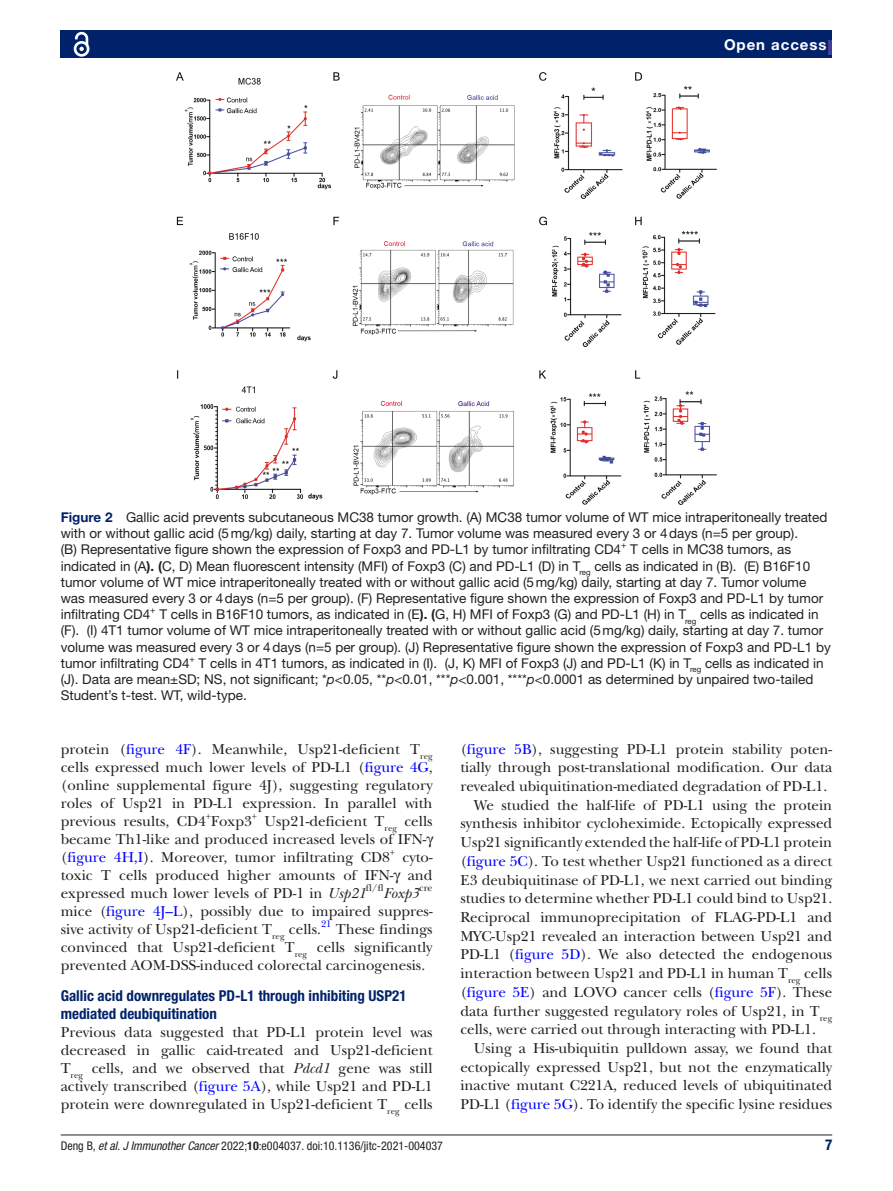
<style>
.page{position:relative;width:893px;height:1191px;background:#fff}
.page>*{position:absolute;margin:0;border:0;box-sizing:border-box;transform-origin:0 0}
.t1{font:15px/18px "New Baskerville";color:#231f20;text-align:justify}
.t2{font:700 condensed 15px/18px "Helvetica Neue LT Std";color:#00226b}
.t3{font:700 15px "Helvetica Neue LT Std";letter-spacing:.065em;color:#fff}
.t4{font:italic 15px "New Baskerville";color:#231f20}
.t5{font:13.5px/16.2px "Helvetica Neue LT Std";color:#231f20}
.t6{font:condensed 12px "Helvetica Neue LT Std";color:#231f20}
.t7{font:9.9px "New Baskerville";color:#231f20}
.t8{font:9.9px "New Baskerville";color:#00f}
.s1{font-weight:700;color:#00226b}
.s2{font-weight:700}
.s3{font-style:italic}
.s4{color:#00f}
</style>
<div class="page">
<hr style="left:61px;top:1134px;width:771px;height:1px;background:#231f20">
<div style="left:61px;top:31px;width:771px;height:27px;background:#00226b"></div>
<hr style="left:828px;top:40px;width:4px;height:15px;background:#414099">
<svg style="left:73px;top:31px;width:17px;height:26px"></svg>
<img style="left:176px;top:73px;width:540px;height:431px">
<p class="t3" style="left:724px;top:35px;width:104px">Open access</p>
<p class="t5" style="left:61px;top:509px;width:771px"><span class="s1">Figure 2</span> Gallic acid prevents subcutaneous MC38 tumor growth. (A) MC38 tumor volume of WT mice intraperitoneally treated with or without gallic acid (5mg/kg) daily, starting at day 7. Tumor volume was measured every 3 or 4days (n=5 per group).<br>(B) Representative figure shown the expression of Foxp3 and PD-L1 by tumor infiltrating CD4<sup>+</sup> T cells in MC38 tumors, as indicated in (A<span class="s2">). (</span>C, D) Mean fluorescent intensity (MFI) of Foxp3 (C) and PD-L1 (D) in T<sub>reg</sub> cells as indicated in (B). (E) B16F10 tumor volume of WT mice intraperitoneally treated with or without gallic acid (5mg/kg) daily, starting at day 7. Tumor volume was measured every 3 or 4days (n=5 per group). (F) Representative figure shown the expression of Foxp3 and PD-L1 by tumor infiltrating CD4<sup>+</sup> T cells in B16F10 tumors, as indicated in (E<span class="s2">). (</span>G, H) MFI of Foxp3 (G) and PD-L1 (H) in T<sub>reg</sub> cells as indicated in (F). (I) 4T1 tumor volume of WT mice intraperitoneally treated with or without gallic acid (5mg/kg) daily, starting at day 7. tumor volume was measured every 3 or 4days (n=5 per group). (J) Representative figure shown the expression of Foxp3 and PD-L1 by tumor infiltrating CD4<sup>+</sup> T cells in 4T1 tumors, as indicated in (I). (J, K) MFI of Foxp3 (J) and PD-L1 (K) in T<sub>reg</sub> cells as indicated in (J). Data are mean±SD; NS, not significant; *<span class="s3">p</span>&lt;0.05, **<span class="s3">p</span>&lt;0.01, ***<span class="s3">p</span>&lt;0.001, ****<span class="s3">p</span>&lt;0.0001 as determined by unpaired two-tailed Student’s t-test. WT, wild-type.</p>
<p class="t1" style="left:61px;top:740px;width:373px">protein (<span class="s4">figure 4F</span>). Meanwhile, Usp21-deficient T<sub>reg </sub>cells expressed much lower levels of PD-L1 (<span class="s4">figure 4G</span>, (online supplemental figure 4J), suggesting regulatory roles of Usp21 in PD-L1 expression. In parallel with previous results, CD4 Foxp3</p>
<p class="t7" style="left:206px;top:810px;width:7px">+</p>
<p class="t7" style="left:252px;top:810px;width:7px">+</p>
<p class="t1" style="left:61px;top:812px;width:373px;text-align:left;text-indent:204px">Usp21-deficient T<sub>reg</sub> cells became Th1-like and produced increased levels of IFN-(<span class="s4">figure 4H,I</span>). Moreover, tumor infiltrating CD8</p>
<p class="t7" style="left:390px;top:846px;width:7px">+</p>
<p class="t1" style="left:61px;top:848px;width:373px;text-indent:342px">cyto&shy;toxic T cells produced higher amounts of IFN- and expressed much lower levels of PD-1 in <span class="s3">Usp21</span></p>
<p class="t7" style="left:366px;top:882px;width:19px">fl/fl</p>
<p class="t4" style="left:384px;top:884px;width:37px">Foxp3</p>
<p class="t7" style="left:419px;top:882px;width:15px">cre</p>
<p class="t1" style="left:61px;top:902px;width:373px">mice (<span class="s4">figure 4J–L</span>), possibly due to impaired suppres&shy;sive activity of Usp21-deficient T<sub>reg</sub> cells.</p>
<p class="t8" style="left:321px;top:918px;width:12px">21</p>
<p class="t1" style="left:61px;top:920px;width:373px;text-indent:275px">These findings convinced that Usp21-deficient T<sub>reg</sub> cells significantly prevented AOM-DSS-induced colorectal carcinogenesis.</p>
<p class="t2" style="left:61px;top:986px;width:347px">Gallic acid downregulates PD-L1 through inhibiting USP21 mediated deubiquitination</p>
<p class="t1" style="left:61px;top:1023px;width:373px">Previous data suggested that PD-L1 protein level was decreased in gallic caid-treated and Usp21-deficient T<sub>reg</sub> cells, and we observed that <span class="s3">Pdcd1</span> gene was still actively transcribed (<span class="s4">figure 5A</span>), while Usp21 and PD-L1 protein were downregulated in Usp21-deficient T<sub>reg</sub> cells</p>
<p class="t1" style="left:460px;top:740px;width:373px">(<span class="s4">figure 5B</span>), suggesting PD-L1 protein stability poten-</p>
<p class="t1" style="left:460px;top:758px;width:373px">tially through post-translational modification. Our data</p>
<p class="t1" style="left:460px;top:777px;width:368px">revealed ubiquitination-mediated degradation of PD-L1.</p>
<p class="t1" style="left:474px;top:796px;width:360px">We studied the half-life of PD-L1 using the protein</p>
<p class="t1" style="left:460px;top:814px;width:373px">synthesis inhibitor cycloheximide. Ectopically expressed</p>
<p class="t1" style="left:460px;top:833px;width:373px">Usp21 significantly extended the half-life of PD-L1 protein</p>
<p class="t1" style="left:460px;top:852px;width:373px">(<span class="s4">figure 5C</span>). To test whether Usp21 functioned as a direct</p>
<p class="t1" style="left:460px;top:870px;width:373px">E3 deubiquitinase of PD-L1, we next carried out binding</p>
<p class="t1" style="left:460px;top:889px;width:373px">studies to determine whether PD-L1 could bind to Usp21.</p>
<p class="t1" style="left:460px;top:908px;width:373px">Reciprocal immunoprecipitation of FLAG-PD-L1 and</p>
<p class="t1" style="left:460px;top:927px;width:373px">MYC-Usp21 revealed an interaction between Usp21 and</p>
<p class="t1" style="left:460px;top:945px;width:373px">PD-L1 (<span class="s4">figure 5D</span>). We also detected the endogenous</p>
<p class="t1" style="left:460px;top:964px;width:373px">interaction between Usp21 and PD-L1 in human T<sub>reg</sub> cells</p>
<p class="t1" style="left:460px;top:983px;width:373px">(<span class="s4">figure 5E</span>) and LOVO cancer cells (<span class="s4">figure 5F</span>). These</p>
<p class="t1" style="left:460px;top:1001px;width:373px">data further suggested regulatory roles of Usp21, in T<sub>reg</sub></p>
<p class="t1" style="left:460px;top:1020px;width:357px">cells, were carried out through interacting with PD-L1.</p>
<p class="t1" style="left:474px;top:1039px;width:360px">Using a His-ubiquitin pulldown assay, we found that</p>
<p class="t1" style="left:460px;top:1058px;width:373px">ectopically expressed Usp21, but not the enzymatically</p>
<p class="t1" style="left:460px;top:1076px;width:373px">inactive mutant C221A, reduced levels of ubiquitinated</p>
<p class="t1" style="left:460px;top:1095px;width:373px">PD-L1 (<span class="s4">figure 5G</span>). To identify the specific lysine residues</p>
<p class="t6" style="left:61px;top:1138px;width:384px">Deng B, <span class="s3">et al</span>. <span class="s3">J Immunother Cancer</span> 2022;<span class="s2">10</span>:e004037. doi:10.1136/jitc-2021-004037</p>
<p class="t2" style="left:825px;top:1135px;width:9px">7</p>
</div>
